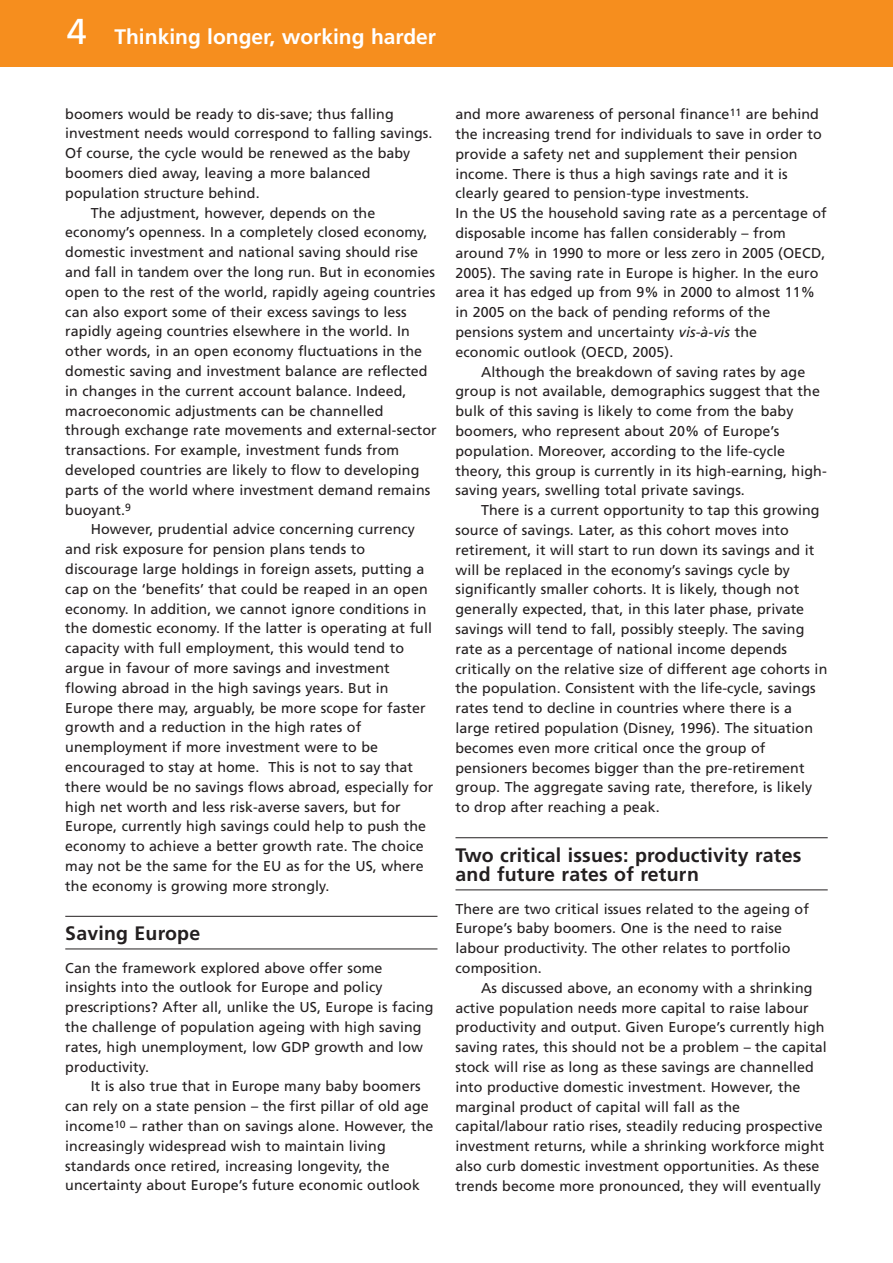
<style>
.page{position:relative;width:893px;height:1263px;background:#fff}
.page>*{position:absolute;margin:0;border:0;box-sizing:border-box;transform-origin:0 0}
.t1{font:700 21px "Frutiger";color:#fff}
.t2{font:700 19.5px/19.5px "Frutiger";letter-spacing:.01em;color:#231f20}
.t3{font:14.25px/19.8px "Frutiger";letter-spacing:.005em;color:#231f20}
.s1{font-weight:400;font-size:36px}
.s2{font-style:italic}
</style>
<div class="page">
<hr style="left:65px;top:916px;width:372px;height:1px;background:#231f20">
<hr style="left:65px;top:948px;width:372px;height:1px;background:#231f20">
<hr style="left:455px;top:837px;width:373px;height:1px;background:#231f20">
<hr style="left:455px;top:889px;width:373px;height:1px;background:#231f20">
<div style="left:0;top:0;width:893px;height:66px;background:#f68e1e"></div>
<hr style="left:892px;top:0;width:1px;height:67px;background:#f68e1e">
<h1 class="t1" style="left:67px;top:28px;width:371px"><span class="s1">4</span> Thinking longer, working harder</h1>
<p class="t3" style="left:65px;top:105px;width:330px">boomers would be ready to dis-save; thus falling</p>
<p class="t3" style="left:65px;top:125px;width:369px">investment needs would correspond to falling savings.</p>
<p class="t3" style="left:65px;top:144px;width:347px">Of course, the cycle would be renewed as the baby</p>
<p class="t3" style="left:65px;top:164px;width:307px">boomers died away, leaving a more balanced</p>
<p class="t3" style="left:65px;top:184px;width:196px">population structure behind.</p>
<p class="t3" style="left:91px;top:204px;width:286px">The adjustment, however, depends on the</p>
<p class="t3" style="left:65px;top:224px;width:364px">economy’s openness. In a completely closed economy,</p>
<p class="t3" style="left:65px;top:243px;width:354px">domestic investment and national saving should rise</p>
<p class="t3" style="left:65px;top:263px;width:371px">and fall in tandem over the long run. But in economies</p>
<p class="t3" style="left:65px;top:283px;width:372px">open to the rest of the world, rapidly ageing countries</p>
<p class="t3" style="left:65px;top:303px;width:343px">can also export some of their excess savings to less</p>
<p class="t3" style="left:65px;top:323px;width:346px">rapidly ageing countries elsewhere in the world. In</p>
<p class="t3" style="left:65px;top:342px;width:358px">other words, in an open economy fluctuations in the</p>
<p class="t3" style="left:65px;top:362px;width:364px">domestic saving and investment balance are reflected</p>
<p class="t3" style="left:65px;top:382px;width:343px">in changes in the current account balance. Indeed,</p>
<p class="t3" style="left:65px;top:402px;width:320px">macroeconomic adjustments can be channelled</p>
<p class="t3" style="left:65px;top:422px;width:373px">through exchange rate movements and external-sector</p>
<p class="t3" style="left:65px;top:441px;width:335px">transactions. For example, investment funds from</p>
<p class="t3" style="left:65px;top:461px;width:356px">developed countries are likely to flow to developing</p>
<p class="t3" style="left:65px;top:481px;width:367px">parts of the world where investment demand remains</p>
<p class="t3" style="left:65px;top:501px;width:67px">buoyant.<sup>9</sup></p>
<p class="t3" style="left:91px;top:521px;width:326px">However, prudential advice concerning currency</p>
<p class="t3" style="left:65px;top:540px;width:301px">and risk exposure for pension plans tends to</p>
<p class="t3" style="left:65px;top:560px;width:360px">discourage large holdings in foreign assets, putting a</p>
<p class="t3" style="left:65px;top:580px;width:364px">cap on the ‘benefits’ that could be reaped in an open</p>
<p class="t3" style="left:65px;top:600px;width:363px">economy. In addition, we cannot ignore conditions in</p>
<p class="t3" style="left:65px;top:620px;width:368px">the domestic economy. If the latter is operating at full</p>
<p class="t3" style="left:65px;top:639px;width:340px">capacity with full employment, this would tend to</p>
<p class="t3" style="left:65px;top:659px;width:326px">argue in favour of more savings and investment</p>
<p class="t3" style="left:65px;top:679px;width:325px">flowing abroad in the high savings years. But in</p>
<p class="t3" style="left:65px;top:699px;width:362px">Europe there may, arguably, be more scope for faster</p>
<p class="t3" style="left:65px;top:719px;width:297px">growth and a reduction in the high rates of</p>
<p class="t3" style="left:65px;top:738px;width:314px">unemployment if more investment were to be</p>
<p class="t3" style="left:65px;top:758px;width:349px">encouraged to stay at home. This is not to say that</p>
<p class="t3" style="left:65px;top:778px;width:370px">there would be no savings flows abroad, especially for</p>
<p class="t3" style="left:65px;top:798px;width:337px">high net worth and less risk-averse savers, but for</p>
<p class="t3" style="left:65px;top:818px;width:362px">Europe, currently high savings could help to push the</p>
<p class="t3" style="left:65px;top:837px;width:360px">economy to achieve a better growth rate. The choice</p>
<p class="t3" style="left:65px;top:857px;width:360px">may not be the same for the EU as for the US, where</p>
<p class="t3" style="left:65px;top:877px;width:266px">the economy is growing more strongly.</p>
<h2 class="t2" style="left:65px;top:925px;width:136px">Saving Europe</h2>
<p class="t3" style="left:65px;top:959px;width:370px">Can the framework explored above offer some insights into the outlook for Europe and policy prescriptions? After all, unlike the US, Europe is facing the challenge of population ageing with high saving rates, high unemployment, low GDP growth and low productivity.</p>
<p class="t3" style="left:65px;top:1078px;width:370px;text-indent:26px">It is also true that in Europe many baby boomers can rely on a state pension – the first pillar of old age income<sup>10</sup> – rather than on savings alone. However, the increasingly widespread wish to maintain living standards once retired, increasing longevity, the uncertainty about Europe’s future economic outlook</p>
<p class="t3" style="left:455px;top:105px;width:365px">and more awareness of personal finance<sup>11</sup> are behind</p>
<p class="t3" style="left:455px;top:125px;width:368px">the increasing trend for individuals to save in order to</p>
<p class="t3" style="left:455px;top:145px;width:343px">provide a safety net and supplement their pension</p>
<p class="t3" style="left:455px;top:165px;width:334px">income. There is thus a high savings rate and it is</p>
<p class="t3" style="left:455px;top:185px;width:295px">clearly geared to pension-type investments.</p>
<p class="t3" style="left:455px;top:204px;width:373px">In the US the household saving rate as a percentage of</p>
<p class="t3" style="left:455px;top:224px;width:332px">disposable income has fallen considerably – from</p>
<p class="t3" style="left:455px;top:244px;width:371px">around 7% in 1990 to more or less zero in 2005 (OECD,</p>
<p class="t3" style="left:455px;top:264px;width:364px">2005). The saving rate in Europe is higher. In the euro</p>
<p class="t3" style="left:455px;top:284px;width:361px">area it has edged up from 9% in 2000 to almost 11%</p>
<p class="t3" style="left:455px;top:303px;width:316px">in 2005 on the back of pending reforms of the</p>
<p class="t3" style="left:455px;top:323px;width:303px">pensions system and uncertainty <span class="s2">vis-à-vis</span> the</p>
<p class="t3" style="left:455px;top:343px;width:219px">economic outlook (OECD, 2005).</p>
<p class="t3" style="left:481px;top:363px;width:326px">Although the breakdown of saving rates by age</p>
<p class="t3" style="left:455px;top:383px;width:366px">group is not available, demographics suggest that the</p>
<p class="t3" style="left:455px;top:402px;width:339px">bulk of this saving is likely to come from the baby</p>
<p class="t3" style="left:455px;top:422px;width:325px">boomers, who represent about 20% of Europe’s</p>
<p class="t3" style="left:455px;top:442px;width:331px">population. Moreover, according to the life-cycle</p>
<p class="t3" style="left:455px;top:462px;width:373px">theory, this group is currently in its high-earning, high-</p>
<p class="t3" style="left:455px;top:482px;width:291px">saving years, swelling total private savings.</p>
<p class="t3" style="left:481px;top:501px;width:340px">There is a current opportunity to tap this growing</p>
<p class="t3" style="left:455px;top:521px;width:335px">source of savings. Later, as this cohort moves into</p>
<p class="t3" style="left:455px;top:541px;width:360px">retirement, it will start to run down its savings and it</p>
<p class="t3" style="left:455px;top:561px;width:336px">will be replaced in the economy’s savings cycle by</p>
<p class="t3" style="left:455px;top:581px;width:345px">significantly smaller cohorts. It is likely, though not</p>
<p class="t3" style="left:455px;top:600px;width:350px">generally expected, that, in this later phase, private</p>
<p class="t3" style="left:455px;top:620px;width:350px">savings will tend to fall, possibly steeply. The saving</p>
<p class="t3" style="left:455px;top:640px;width:333px">rate as a percentage of national income depends</p>
<p class="t3" style="left:455px;top:660px;width:373px">critically on the relative size of different age cohorts in</p>
<p class="t3" style="left:455px;top:680px;width:362px">the population. Consistent with the life-cycle, savings</p>
<p class="t3" style="left:455px;top:699px;width:338px">rates tend to decline in countries where there is a</p>
<p class="t3" style="left:455px;top:719px;width:359px">large retired population (Disney, 1996). The situation</p>
<p class="t3" style="left:455px;top:739px;width:311px">becomes even more critical once the group of</p>
<p class="t3" style="left:455px;top:759px;width:351px">pensioners becomes bigger than the pre-retirement</p>
<p class="t3" style="left:455px;top:779px;width:358px">group. The aggregate saving rate, therefore, is likely</p>
<p class="t3" style="left:455px;top:798px;width:206px">to drop after reaching a peak.</p>
<h2 class="t2" style="left:455px;top:846px;width:347px">Two critical issues: productivity rates and future rates of return</h2>
<p class="t3" style="left:455px;top:900px;width:355px">There are two critical issues related to the ageing of Europe’s baby boomers. One is the need to raise labour productivity. The other relates to portfolio composition.</p>
<p class="t3" style="left:455px;top:979px;width:373px;text-indent:26px">As discussed above, an economy with a shrinking active population needs more capital to raise labour productivity and output. Given Europe’s currently high saving rates, this should not be a problem – the capital stock will rise as long as these savings are channelled into productive domestic investment. However, the marginal product of capital will fall as the capital/labour ratio rises, steadily reducing prospective investment returns, while a shrinking workforce might also curb domestic investment opportunities. As these trends become more pronounced, they will eventually</p>
</div>
